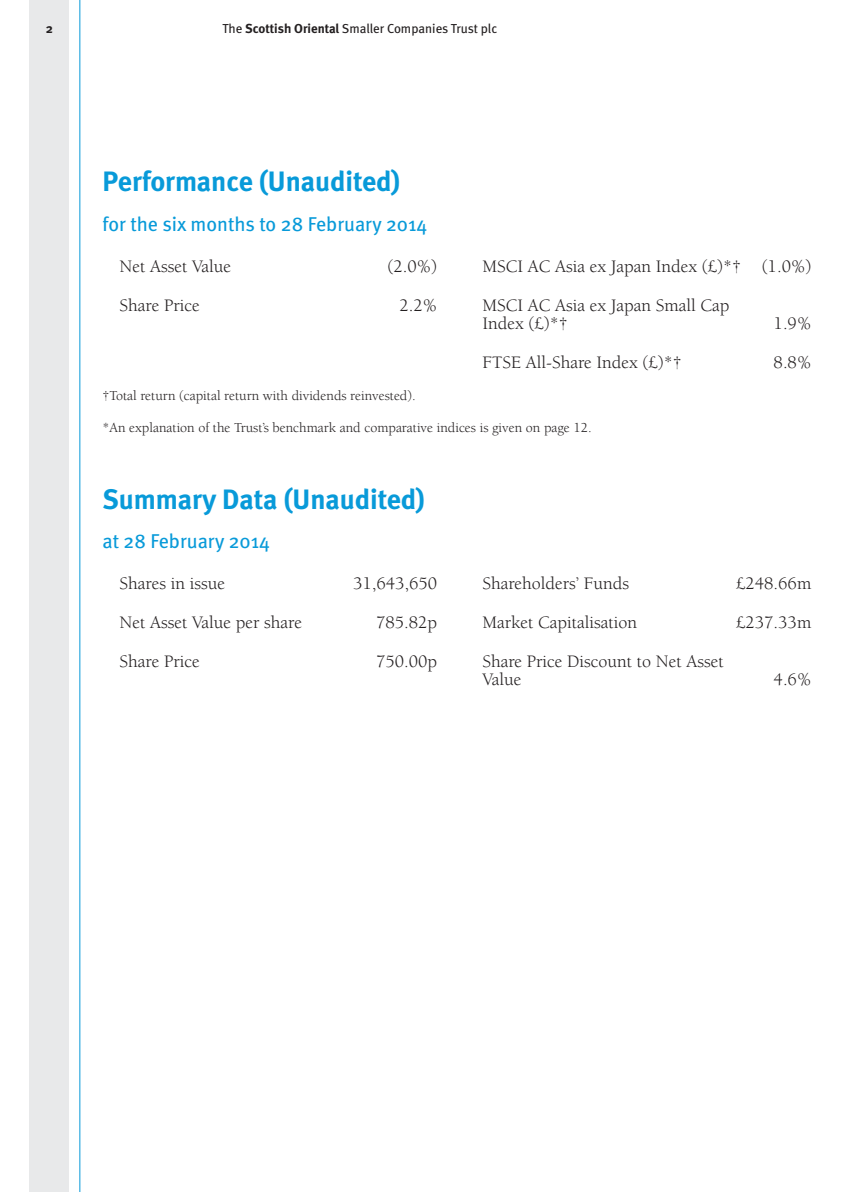
<style>
.page{position:relative;width:843px;height:1192px;background:#fff}
.page>*{position:absolute;margin:0;border:0;box-sizing:border-box;transform-origin:0 0}
.t1{font:700 28px "Meta";color:#089ad9}
.t2{font:20px "Meta";color:#089ad9}
.t3{font:18px/18px "Berkeley LT";color:#231f20}
.t4{font:14px "Berkeley LT";color:#231f20}
.t5{font:13px "Meta";color:#231f20}
.t6{font:700 13px "Meta";color:#231f20}
.s1{font-weight:700}
</style>
<div class="page">
<svg style="left:29px;top:0;width:52px;height:1191px"></svg>
<p class="t6" style="left:46px;top:21px;width:9px">2</p>
<p class="t5" style="left:222px;top:21px;width:276px">The <span class="s1">Scottish Oriental</span> Smaller Companies Trust plc</p>
<h1 class="t1" style="left:103px;top:165px;width:299px">Performance (Unaudited)</h1>
<p class="t2" style="left:103px;top:212px;width:327px">for the six months to 28 February 2014</p>
<p class="t3" style="left:120px;top:257px;width:113px">Net Asset Value</p>
<p class="t3" style="left:387px;top:257px;width:51px">(2.0%)</p>
<p class="t3" style="left:482px;top:257px;width:330px">MSCI AC Asia ex Japan Index (£)*† (1.0%)</p>
<p class="t3" style="left:120px;top:296px;width:82px">Share Price</p>
<p class="t3" style="left:399px;top:296px;width:39px">2.2%</p>
<p class="t3" style="left:482px;top:296px;width:248px">MSCI AC Asia ex Japan Small Cap<br>Index (£)*†</p>
<p class="t3" style="left:774px;top:314px;width:39px">1.9%</p>
<p class="t3" style="left:482px;top:353px;width:201px">FTSE All-Share Index (£)*†</p>
<p class="t3" style="left:774px;top:353px;width:39px">8.8%</p>
<p class="t4" style="left:103px;top:388px;width:315px">†Total return (capital return with dividends reinvested).</p>
<p class="t4" style="left:103px;top:420px;width:491px">*An explanation of the Trust’s benchmark and comparative indices is given on page 12.</p>
<h1 class="t1" style="left:103px;top:482px;width:324px">Summary Data (Unaudited)</h1>
<p class="t2" style="left:103px;top:529px;width:169px">at 28 February 2014</p>
<p class="t3" style="left:120px;top:574px;width:107px">Shares in issue</p>
<p class="t3" style="left:353px;top:574px;width:86px">31,643,650</p>
<p class="t3" style="left:482px;top:574px;width:148px">Shareholders’ Funds</p>
<p class="t3" style="left:736px;top:574px;width:77px">£248.66m</p>
<p class="t3" style="left:120px;top:613px;width:184px">Net Asset Value per share</p>
<p class="t3" style="left:376px;top:613px;width:63px">785.82p</p>
<p class="t3" style="left:482px;top:613px;width:156px">Market Capitalisation</p>
<p class="t3" style="left:736px;top:613px;width:77px">£237.33m</p>
<p class="t3" style="left:120px;top:652px;width:82px">Share Price</p>
<p class="t3" style="left:376px;top:652px;width:63px">750.00p</p>
<p class="t3" style="left:482px;top:652px;width:243px">Share Price Discount to Net Asset<br>Value</p>
<p class="t3" style="left:774px;top:670px;width:39px">4.6%</p>
</div>
